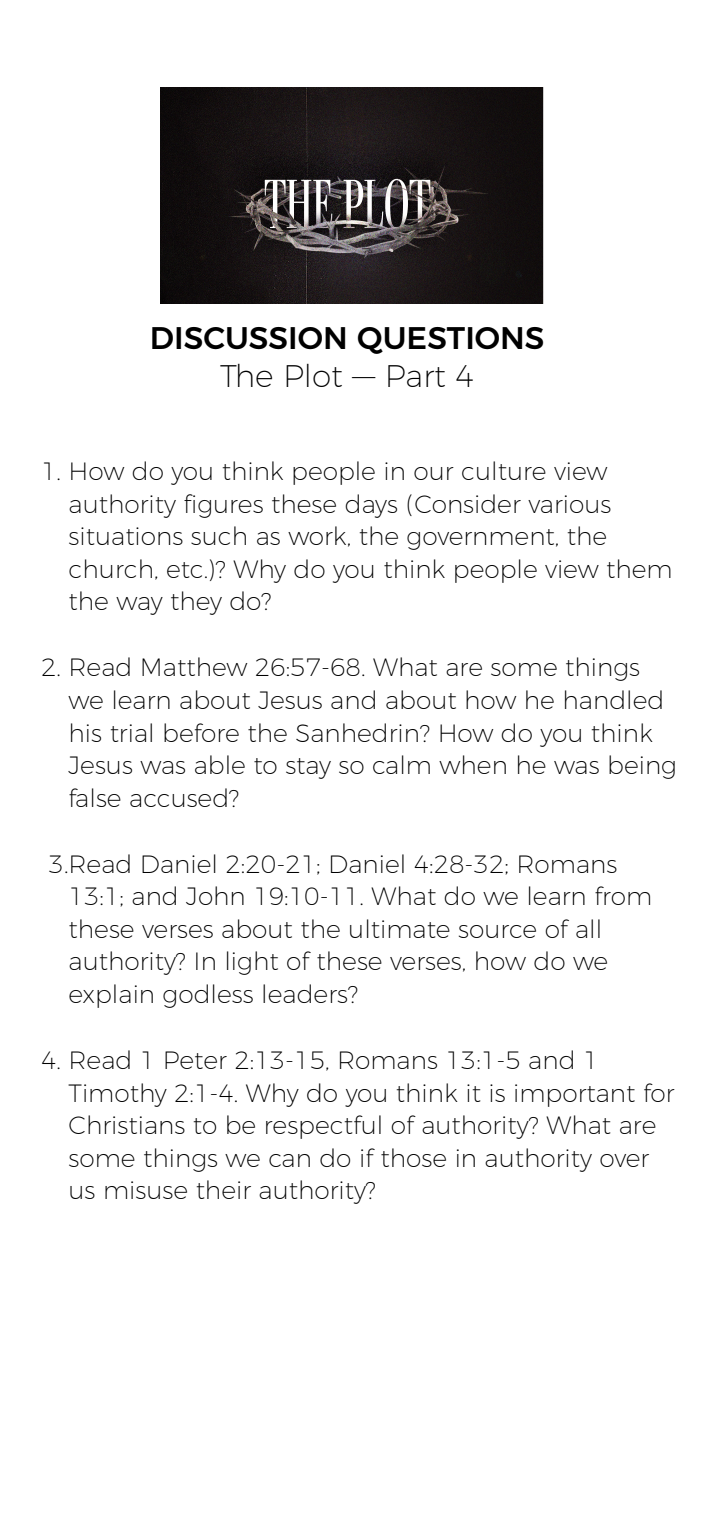
<style>
.page{position:relative;width:704px;height:1523px;background:#fff}
.page>*{position:absolute;margin:0;border:0;box-sizing:border-box;transform-origin:0 0}
.t1{font:500 31.25px "Montserrat";color:#000}
.t2{font:200 31.25px "Montserrat";color:#000}
.t3{font:200 25px/32.5px "Montserrat";color:#000}
</style>
<div class="page">
<img style="left:160px;top:87px;width:383px;height:216px">
<p class="t1" style="left:150px;top:313px;width:396px">DISCUSSION QUESTIONS</p>
<p class="t2" style="left:220px;top:352px;width:256px">The Plot — Part 4</p>
<p class="t3" style="left:69px;top:453px;width:605px;text-indent:-28px">1. How do you think people in our culture view authority figures these days (Consider various situations such as work, the government, the church, etc.)? Why do you think people view them the way they do?</p>
<p class="t3" style="left:69px;top:649px;width:609px;text-indent:-28px">2. Read Matthew 26:57-68. What are some things we learn about Jesus and about how he handled his trial before the Sanhedrin? How do you think Jesus was able to stay so calm when he was being false accused?</p>
<p class="t3" style="left:69px;top:845px;width:584px;text-indent:-20px">3.Read Daniel 2:20-21; Daniel 4:28-32; Romans 13:1; and John 19:10-11. What do we learn from these verses about the ultimate source of all authority? In light of these verses, how do we explain godless leaders?</p>
<p class="t3" style="left:69px;top:1041px;width:607px;text-indent:-28px">4. Read 1 Peter 2:13-15, Romans 13:1-5 and 1<br>Timothy 2:1-4. Why do you think it is important for Christians to be respectful of authority? What are some things we can do if those in authority over us misuse their authority?</p>
</div>
